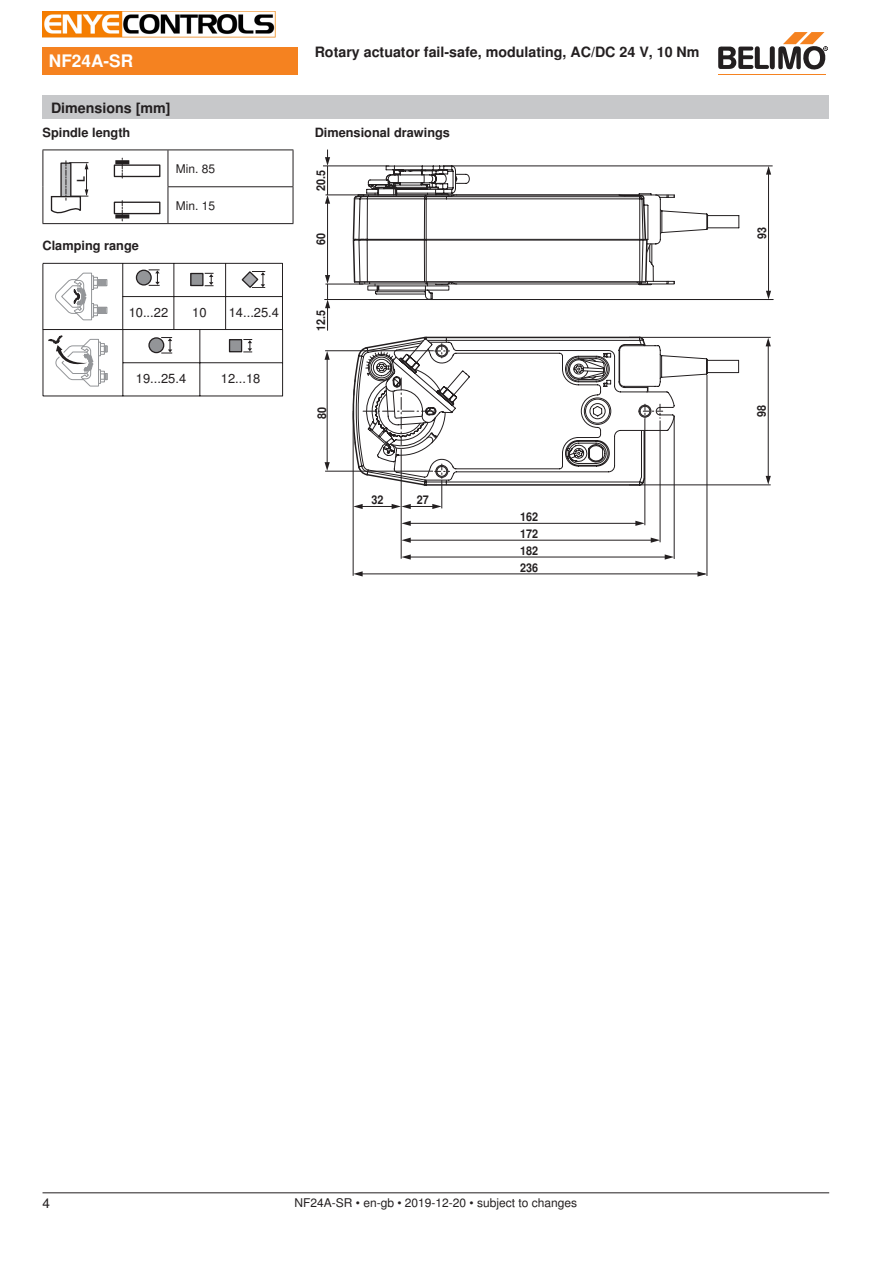
<style>
.page{position:relative;width:893px;height:1263px;background:#fff}
.page>*{position:absolute;margin:0;border:0;box-sizing:border-box;transform-origin:0 0}
.t1{font:700 17.25px "Nimbus Sans BEL";color:#fff}
.t2{font:700 14.25px "Nimbus Sans BEL";color:#231f20}
.t3{font:13.5px "Nimbus Sans BEL";color:#231f20}
.t4{font:12.9px "Nimbus Sans BEL";color:#231f20}
.t5{font:700 12.75px "Nimbus Sans BEL";color:#231f20}
.Footer_EU_center{font:12px "Nimbus Sans BEL";color:#231f20}
.t6{font:700 12px/16.8px "Nimbus Sans BEL";color:#231f20;text-align:justify;scale:.9 1}
.t7{font:700 10.65px "Nimbus Sans BEL";color:#231f20;scale:.9 1}
</style>
<div class="page">
<hr style="left:43px;top:150px;width:1px;height:37px;background:#231f20">
<hr style="left:43px;top:187px;width:1px;height:36px;background:#231f20">
<hr style="left:168px;top:150px;width:1px;height:36px;background:#231f20">
<hr style="left:293px;top:150px;width:1px;height:36px;background:#231f20">
<hr style="left:168px;top:187px;width:1px;height:36px;background:#231f20">
<hr style="left:293px;top:187px;width:1px;height:36px;background:#231f20">
<hr style="left:43px;top:150px;width:125px;height:1px;background:#231f20">
<hr style="left:168px;top:150px;width:125px;height:1px;background:#231f20">
<hr style="left:168px;top:186px;width:125px;height:1px;background:#231f20">
<hr style="left:43px;top:223px;width:125px;height:1px;background:#231f20">
<hr style="left:168px;top:223px;width:125px;height:1px;background:#231f20">
<svg style="left:50px;top:161px;width:38px;height:53px"></svg>
<div style="left:114px;top:202px;width:46px;height:12px;background:#fff;border:1px solid #231f20"></div>
<svg style="left:115px;top:214px;width:14px;height:4px"></svg>
<svg style="left:122px;top:201px;width:1px;height:20px"></svg>
<div style="left:114px;top:164px;width:46px;height:13px;background:#fff;border:1px solid #231f20"></div>
<svg style="left:115px;top:160px;width:14px;height:4px"></svg>
<svg style="left:122px;top:158px;width:1px;height:20px"></svg>
<hr style="left:43px;top:330px;width:1px;height:66px;background:#231f20">
<hr style="left:122px;top:330px;width:1px;height:66px;background:#231f20">
<hr style="left:199px;top:330px;width:1px;height:66px;background:#231f20">
<hr style="left:282px;top:329px;width:1px;height:67px;background:#231f20">
<hr style="left:43px;top:329px;width:240px;height:1px;background:#231f20">
<hr style="left:123px;top:362px;width:160px;height:1px;background:#231f20">
<hr style="left:43px;top:396px;width:240px;height:1px;background:#231f20">
<div style="left:149px;top:338px;width:15px;height:15px;background:#939598;border-radius:50%"></div>
<div style="left:148px;top:337px;width:16px;height:16px;border:1px solid #231f20;border-radius:50%"></div>
<svg style="left:161px;top:337px;width:11px;height:17px"></svg>
<svg style="left:243px;top:339px;width:9px;height:14px"></svg>
<div style="left:230px;top:340px;width:12px;height:12px;background:#939598"></div>
<div style="left:229px;top:339px;width:13px;height:13px;border:1px solid #231f20"></div>
<hr style="left:43px;top:264px;width:1px;height:66px;background:#231f20">
<hr style="left:122px;top:264px;width:1px;height:66px;background:#231f20">
<hr style="left:225px;top:264px;width:1px;height:66px;background:#231f20">
<hr style="left:174px;top:264px;width:1px;height:66px;background:#231f20">
<hr style="left:282px;top:263px;width:1px;height:67px;background:#231f20">
<hr style="left:43px;top:263px;width:240px;height:1px;background:#231f20">
<hr style="left:123px;top:296px;width:160px;height:1px;background:#231f20">
<svg style="left:242px;top:271px;width:23px;height:17px"></svg>
<div style="left:136px;top:270px;width:15px;height:15px;background:#939598;border-radius:50%"></div>
<div style="left:136px;top:270px;width:16px;height:16px;border:1px solid #231f20;border-radius:50%"></div>
<svg style="left:149px;top:270px;width:11px;height:16px"></svg>
<svg style="left:55px;top:272px;width:53px;height:49px"></svg>
<svg style="left:48px;top:335px;width:60px;height:52px"></svg>
<svg style="left:205px;top:273px;width:9px;height:13px"></svg>
<div style="left:191px;top:273px;width:12px;height:12px;background:#939598"></div>
<div style="left:190px;top:273px;width:14px;height:13px;border:1px solid #231f20"></div>
<hr style="left:327px;top:198px;width:1px;height:81px;background:#231f20">
<svg style="left:325px;top:150px;width:5px;height:54px"></svg>
<svg style="left:325px;top:275px;width:5px;height:56px"></svg>
<hr style="left:325px;top:284px;width:38px;height:1px;background:#231f20">
<hr style="left:768px;top:171px;width:1px;height:123px;background:#231f20">
<svg style="left:766px;top:291px;width:5px;height:8px"></svg>
<hr style="left:444px;top:166px;width:329px;height:1px;background:#231f20">
<hr style="left:324px;top:299px;width:449px;height:1px;background:#231f20">
<hr style="left:323px;top:166px;width:66px;height:1px;background:#231f20">
<hr style="left:326px;top:195px;width:38px;height:1px;background:#231f20">
<svg style="left:766px;top:166px;width:5px;height:9px"></svg>
<svg style="left:352px;top:165px;width:388px;height:134px"></svg>
<hr style="left:629px;top:337px;width:142px;height:1px;background:#231f20">
<hr style="left:629px;top:485px;width:142px;height:1px;background:#231f20">
<hr style="left:768px;top:341px;width:1px;height:141px;background:#231f20">
<svg style="left:766px;top:476px;width:5px;height:9px"></svg>
<svg style="left:766px;top:338px;width:5px;height:8px"></svg>
<hr style="left:325px;top:350px;width:109px;height:1px;background:#231f20">
<hr style="left:325px;top:471px;width:108px;height:1px;background:#231f20">
<hr style="left:327px;top:355px;width:1px;height:112px;background:#231f20">
<svg style="left:325px;top:462px;width:5px;height:9px"></svg>
<svg style="left:325px;top:351px;width:5px;height:9px"></svg>
<hr style="left:406px;top:523px;width:235px;height:1px;background:#231f20">
<svg style="left:651px;top:538px;width:9px;height:5px"></svg>
<hr style="left:645px;top:419px;width:1px;height:106px;background:#231f20">
<svg style="left:635px;top:521px;width:10px;height:5px"></svg>
<svg style="left:402px;top:521px;width:9px;height:5px"></svg>
<hr style="left:406px;top:540px;width:250px;height:1px;background:#231f20">
<svg style="left:402px;top:538px;width:9px;height:5px"></svg>
<hr style="left:674px;top:416px;width:1px;height:143px;background:#231f20">
<svg style="left:665px;top:554px;width:9px;height:6px"></svg>
<hr style="left:406px;top:557px;width:265px;height:1px;background:#231f20">
<svg style="left:402px;top:554px;width:9px;height:6px"></svg>
<hr style="left:707px;top:375px;width:1px;height:201px;background:#231f20">
<svg style="left:697px;top:571px;width:10px;height:6px"></svg>
<hr style="left:357px;top:574px;width:348px;height:1px;background:#231f20">
<hr style="left:401px;top:449px;width:1px;height:110px;background:#231f20">
<hr style="left:353px;top:411px;width:1px;height:165px;background:#231f20">
<svg style="left:353px;top:571px;width:10px;height:5px"></svg>
<svg style="left:351px;top:336px;width:388px;height:173px"></svg>
<hr style="left:660px;top:420px;width:1px;height:122px;background:#231f20">
<div style="left:43px;top:47px;width:255px;height:27px;background:#f58220"></div>
<hr style="left:718px;top:74px;width:107px;height:1px;background:#f58220">
<svg style="left:718px;top:32px;width:110px;height:38px"></svg>
<div style="left:43px;top:96px;width:786px;height:23px;background:#c7c8ca"></div>
<hr style="left:43px;top:1192px;width:786px;height:1px;background:#231f20">
<img style="left:43px;top:12px;width:232px;height:25px">
<p class="t1" style="left:49px;top:51px;width:86px">NF24A-SR</p>
<p class="t2" style="left:51px;top:99px;width:121px">Dimensions [mm]</p>
<p class="t5" style="left:43px;top:125px;width:89px">Spindle length</p>
<p class="t7" style="left:77px;top:182px;width:8px;rotate:-90deg">L</p>
<p class="t5" style="left:43px;top:238px;width:98px">Clamping range</p>
<p class="Footer_EU_center" style="left:176px;top:161px;width:41px">Min. 85</p>
<p class="Footer_EU_center" style="left:176px;top:198px;width:41px">Min. 15</p>
<p class="t4" style="left:129px;top:305px;width:41px">10...22</p>
<p class="t4" style="left:192px;top:305px;width:16px">10</p>
<p class="t4" style="left:229px;top:305px;width:52px">14...25.4</p>
<p class="t4" style="left:136px;top:371px;width:52px">19...25.4</p>
<p class="t4" style="left:221px;top:371px;width:41px">12...18</p>
<p class="t2" style="left:315px;top:44px;width:386px">Rotary actuator fail-safe, modulating, AC/DC 24 V, 10 Nm</p>
<p class="t5" style="left:315px;top:125px;width:137px">Dimensional drawings</p>
<p class="t6" style="left:313px;top:191px;width:25px;rotate:-90deg">20.5</p>
<p class="t6" style="left:313px;top:245px;width:15px;rotate:-90deg">60</p>
<p class="t6" style="left:313px;top:331px;width:25px;rotate:-90deg">12.5</p>
<p class="t6" style="left:754px;top:239px;width:15px;rotate:-90deg">93</p>
<p class="t6" style="left:314px;top:419px;width:15px;rotate:-90deg">80</p>
<p class="t6" style="left:754px;top:417px;width:15px;rotate:-90deg">98</p>
<p class="t6" style="left:371px;top:493px;width:15px">32</p>
<p class="t6" style="left:417px;top:493px;width:15px">27</p>
<p class="t6" style="left:520px;top:510px;width:22px">162<br>172<br>182<br>236</p>
<p class="t3" style="left:43px;top:1195px;width:9px">4</p>
<p class="Footer_EU_center" style="left:294px;top:1196px;width:284px">NF24A-SR • en-gb • 2019-12-20 • subject to changes</p>
</div>
